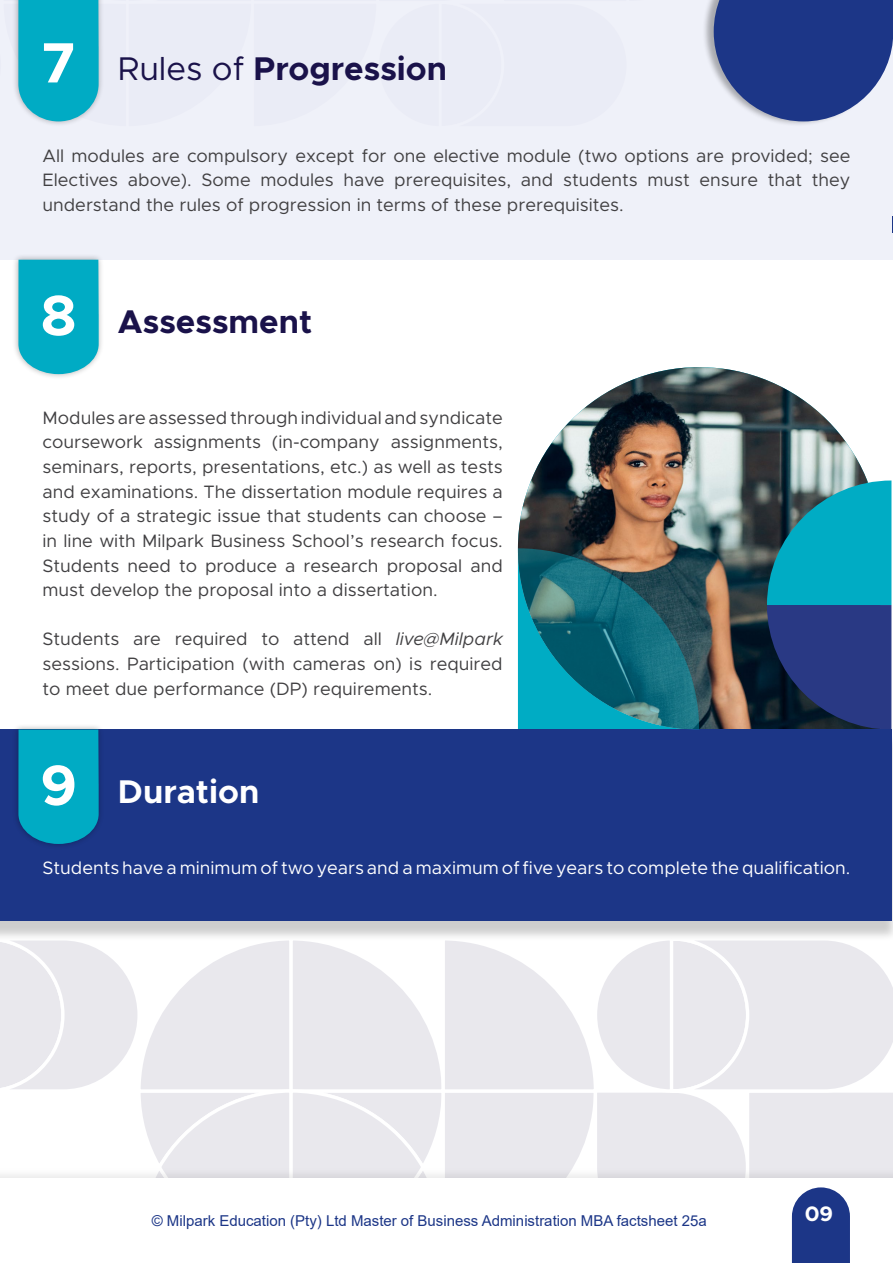
<style>
.page{position:relative;width:893px;height:1263px;background:#fff}
.page>*{position:absolute;margin:0;border:0;box-sizing:border-box;transform-origin:0 0}
.t1{font:700 33px "Metropolis";color:#1a124a}
.t2{font:700 33px "Metropolis";color:#fff}
.t3{font:700 21px "Metropolis";color:#fff}
.t4{font:18px/24.6px "Metropolis";color:#414042;text-align:justify}
.t5{font:18px "Metropolis";color:#fff}
.t6{font:15px "Arial";color:#1c3687}
.s1{font-size:57px;color:#fff}
.s2{font-weight:400}
.s3{font-style:italic}
.s4{font-size:57px}
</style>
<div class="page">
<svg style="left:0;top:942px;width:893px;height:224px"></svg>
<div style="left:0;top:1166px;width:893px;height:97px;background:#000;opacity:.09"></div>
<div style="left:0;top:1179px;width:893px;height:84px;background:#fff"></div>
<svg style="left:792px;top:1187px;width:58px;height:76px;background:#304791"></svg>
<div style="left:0;top:0;width:893px;height:499px;background:#eff1f9"></div>
<div style="left:0;top:260px;width:893px;height:328px;background:#fff"></div>
<div style="left:13px;top:254px;width:92px;height:126px;background:#000;opacity:.3"></div>
<svg style="left:18px;top:260px;width:81px;height:114px;background:#0fafc6"></svg>
<div style="left:702px;top:0;width:191px;height:127px;background:#000;opacity:.3"></div>
<svg style="left:714px;top:0;width:179px;height:121px;background:#3b5197"></svg>
<svg style="left:14px;top:0;width:89px;height:124px;background:#27b4ca"></svg>
<img style="left:518px;top:367px;width:349px;height:362px">
<svg style="left:767px;top:480px;width:124px;height:249px;background:#19668f"></svg>
<div style="left:0;top:734px;width:893px;height:208px;background:#000;opacity:.2"></div>
<div style="left:0;top:729px;width:891px;height:192px;background:#1c3687"></div>
<div style="left:13px;top:723px;width:92px;height:127px;background:#000;opacity:.3"></div>
<svg style="left:18px;top:729px;width:81px;height:115px;background:#01a2be"></svg>
<svg style="left:892px;top:216px;width:1px;height:17px"></svg>
<svg style="left:518px;top:548px;width:181px;height:182px;background:#1e7481"></svg>
<h1 class="t1" style="left:41px;top:48px;width:407px"><span class="s1">7</span> <span class="s2">Rules of</span> Progression</h1>
<p class="t4" style="left:43px;top:143px;width:809px">All modules are compulsory except for one elective module (two options are provided; see Electives above). Some modules have prerequisites, and students must ensure that they understand the rules of progression in terms of these prerequisites.</p>
<h1 class="t1" style="left:41px;top:301px;width:273px"><span class="s1">8</span> Assessment</h1>
<p class="t4" style="left:43px;top:405px;width:462px">Modules are assessed through individual and syndicate coursework assignments (in-company assignments, seminars, reports, presentations, etc.) as well as tests and examinations. The dissertation module requires a study of a strategic issue that students can choose – in line with Milpark Business School’s research focus.<br>Students need to produce a research proposal and must develop the proposal into a dissertation.</p>
<p class="t4" style="left:43px;top:627px;width:462px">Students are required to attend all <span class="s3">live@Milpark </span>sessions. Participation (with cameras on) is required to meet due performance (DP) requirements.</p>
<h1 class="t2" style="left:40px;top:770px;width:221px"><span class="s4">9</span> Duration</h1>
<p class="t5" style="left:43px;top:857px;width:809px">Students have a minimum of two years and a maximum of five years to complete the qualification.</p>
<p class="t6" style="left:152px;top:1210px;width:557px">© Milpark Education (Pty) Ltd Master of Business Administration MBA factsheet 25a</p>
<p class="t3" style="left:805px;top:1200px;width:30px">09</p>
</div>
